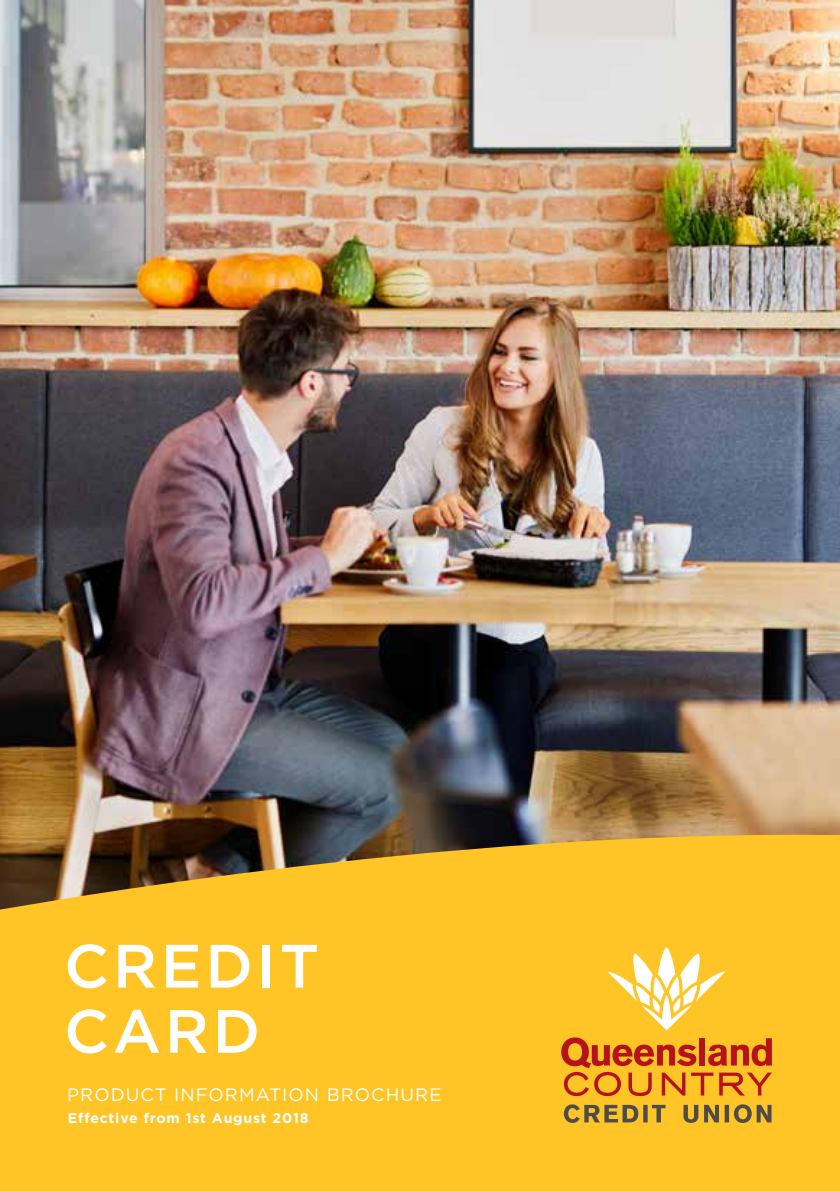
<style>
.page{position:relative;width:840px;height:1191px;background:#fff}
.page>*{position:absolute;margin:0;border:0;box-sizing:border-box;transform-origin:0 0}
.t1{font:500 61px/65.2px "Gotham";letter-spacing:.06em;color:#fff}
.t2{font:18px "Gotham";letter-spacing:.06em;color:#fff}
.t3{font:700 14px "Gotham";letter-spacing:.06em;color:#fff}
</style>
<div class="page">
<img style="left:0;top:0;width:839px;height:826px">
<svg style="left:0;top:826px;width:839px;height:365px;background:#eeb726"></svg>
<svg style="left:607px;top:947px;width:118px;height:83px"></svg>
<svg style="left:561px;top:1037px;width:210px;height:59px;background:#e58721"></svg>
<svg style="left:563px;top:1104px;width:208px;height:19px;background:#b49134"></svg>
<h1 class="t1" style="left:64px;top:932px;width:256px">CREDIT<br>CARD</h1>
<p class="t2" style="left:67px;top:1083px;width:375px">PRODUCT INFORMATION BROCHURE</p>
<p class="t3" style="left:68px;top:1108px;width:242px">Effective from 1st August 2018</p>
</div>
